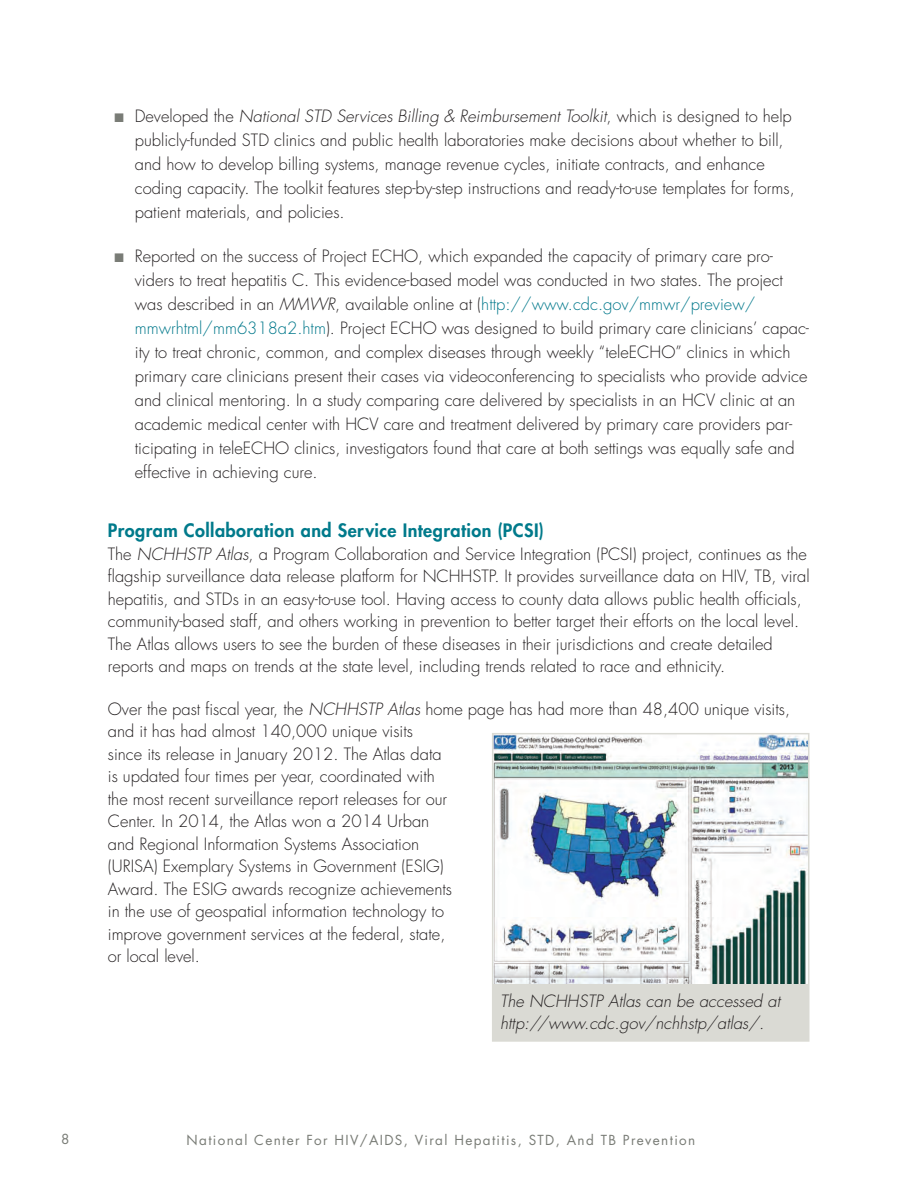
<style>
.page{position:relative;width:918px;height:1188px;background:#fff}
.page>*{position:absolute;margin:0;border:0;box-sizing:border-box;transform-origin:0 0}
.t1{font:800 18px "Futura Std";letter-spacing:.025em;color:#007a8b}
.t2{font:300 16.5px/22.5px "Futura Std";color:#231f20}
.t3{font:italic 300 16.5px/22.5px "Futura Std";color:#231f20}
.t4{font:13.5px "Futura Std";letter-spacing:.1em;color:#797c76}
.s1{color:#797c76}
.s2{font-style:italic}
.s3{color:#00788b}
</style>
<div class="page">
<div style="left:493px;top:734px;width:316px;height:307px;background:#dadad4"></div>
<img style="left:495px;top:736px;width:311px;height:248px">
<div style="left:492px;top:733px;width:317px;height:309px;border:2px solid #dadad4"></div>
<p class="t2" style="left:135px;top:104px;width:662px;line-height:24px;text-indent:-20px"><span class="s1">■</span> Developed the <span class="s2">National STD Services Billing &amp; Reimbursement Toolkit</span>, which is designed to help publicly-funded STD clinics and public health laboratories make decisions about whether to bill, and how to develop billing systems, manage revenue cycles, initiate contracts, and enhance coding capacity. The toolkit features step-by-step instructions and ready-to-use templates for forms, patient materials, and policies.</p>
<p class="t2" style="left:135px;top:244px;width:676px;line-height:24px;text-indent:-20px"><span class="s1">■</span> Reported on the success of Project ECHO, which expanded the capacity of primary care pro&shy;viders to treat hepatitis C. This evidence-based model was conducted in two states. The project was described in an <span class="s2">MMWR</span>, available online at (<span class="s3">http://www.cdc.gov/mmwr/preview/ mmwrhtml/mm6318a2.htm</span>). Project ECHO was designed to build primary care clinicians’ capac&shy;ity to treat chronic, common, and complex diseases through weekly “teleECHO” clinics in which primary care clinicians present their cases via videoconferencing to specialists who provide advice and clinical mentoring. In a study comparing care delivered by specialists in an HCV clinic at an academic medical center with HCV care and treatment delivered by primary care providers par&shy;ticipating in teleECHO clinics, investigators found that care at both settings was equally safe and effective in achieving cure.</p>
<h3 class="t1" style="left:108px;top:519px;width:438px">Program Collaboration and Service Integration (PCSI)</h3>
<p class="t2" style="left:108px;top:543px;width:703px">The <span class="s2">NCHHSTP Atlas</span>, a Program Collaboration and Service Integration (PCSI) project, continues as the flagship surveillance data release platform for NCHHSTP. It provides surveillance data on HIV, TB, viral hepatitis, and STDs in an easy-to-use tool. Having access to county data allows public health officials, community-based staff, and others working in prevention to better target their efforts on the local level.<br>The Atlas allows users to see the burden of these diseases in their jurisdictions and create detailed reports and maps on trends at the state level, including trends related to race and ethnicity.</p>
<p class="t2" style="left:108px;top:698px;width:684px">Over the past fiscal year, the <span class="s2">NCHHSTP Atlas</span> home page has had more than 48,400 unique visits, and it has had almost 140,000 unique visits<br>since its release in January 2012. The Atlas data<br>is updated four times per year, coordinated with<br>the most recent surveillance report releases for our<br>Center. In 2014, the Atlas won a 2014 Urban<br>and Regional Information Systems Association<br>(URISA) Exemplary Systems in Government (ESIG)<br>Award. The ESIG awards recognize achievements<br>in the use of geospatial information technology to<br>improve government services at the federal, state,<br>or local level.</p>
<p class="t3" style="left:500px;top:990px;width:282px">The NCHHSTP Atlas can be accessed at http://www.cdc.gov/nchhstp/atlas/.</p>
<p class="t4" style="left:61px;top:1130px;width:10px">8</p>
<p class="t4" style="left:187px;top:1131px;width:510px">National Center For HIV/AIDS, Viral Hepatitis, STD, And TB Prevention</p>
</div>
